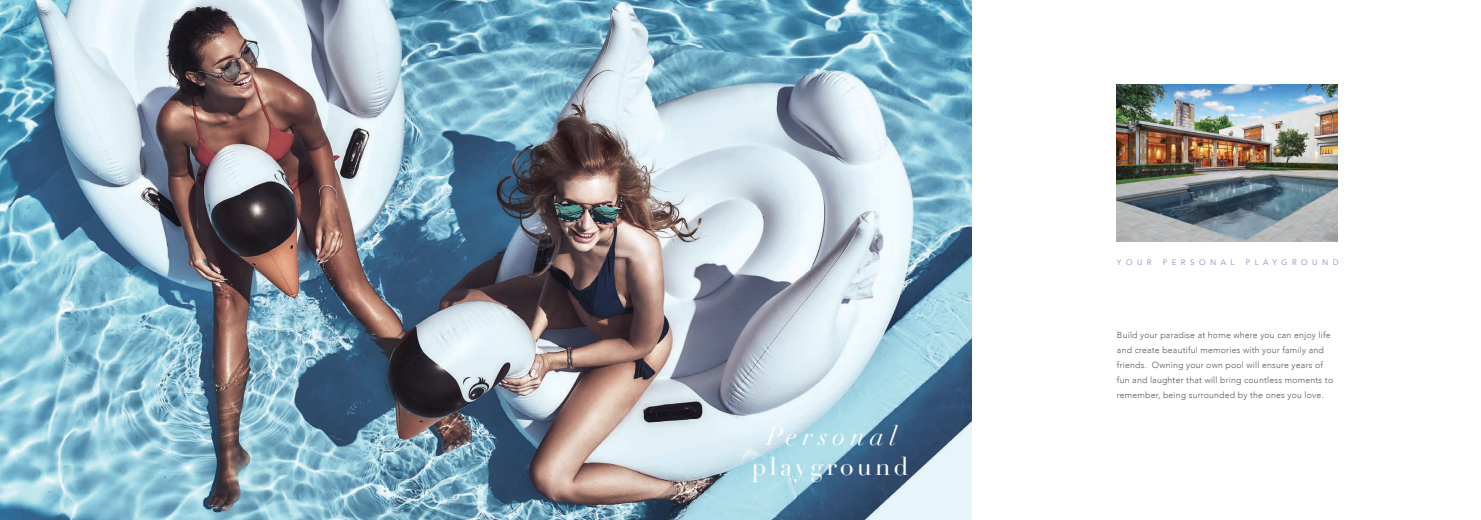
<style>
.page{position:relative;width:1481px;height:520px;background:#fff}
.page>*{position:absolute;margin:0;border:0;box-sizing:border-box;transform-origin:0 0}
.t1{font:italic 26.25px "Didot";letter-spacing:.2em;color:#fbfcfd}
.t2{font:25.38px "Didot";letter-spacing:.12em;color:#fbfcfd}
.t3{font:300 8.75px/14.9px "Avenir";letter-spacing:.02em;color:#57585a}
.t4{font:7.88px "Avenir";letter-spacing:.57em;color:#838fc7}
</style>
<div class="page">
<img style="left:1117px;top:84px;width:220px;height:157px">
<img style="left:0;top:0;width:972px;height:520px">
<p class="t1" style="left:766px;top:419px;width:132px">Personal</p>
<p class="t2" style="left:751px;top:451px;width:159px">playground</p>
<p class="t4" style="left:1117px;top:257px;width:36px">YOUR</p>
<p class="t4" style="left:1162px;top:257px;width:73px">PERSONAL</p>
<p class="t4" style="left:1245px;top:257px;width:94px">PLAYGROUND</p>
<p class="t3" style="left:1117px;top:328px;width:218px">Build your paradise at home where you can enjoy life and create beautiful memories with your family and friends. Owning your own pool will ensure years of fun and laughter that will bring countless moments to remember, being surrounded by the ones you love.</p>
</div>
